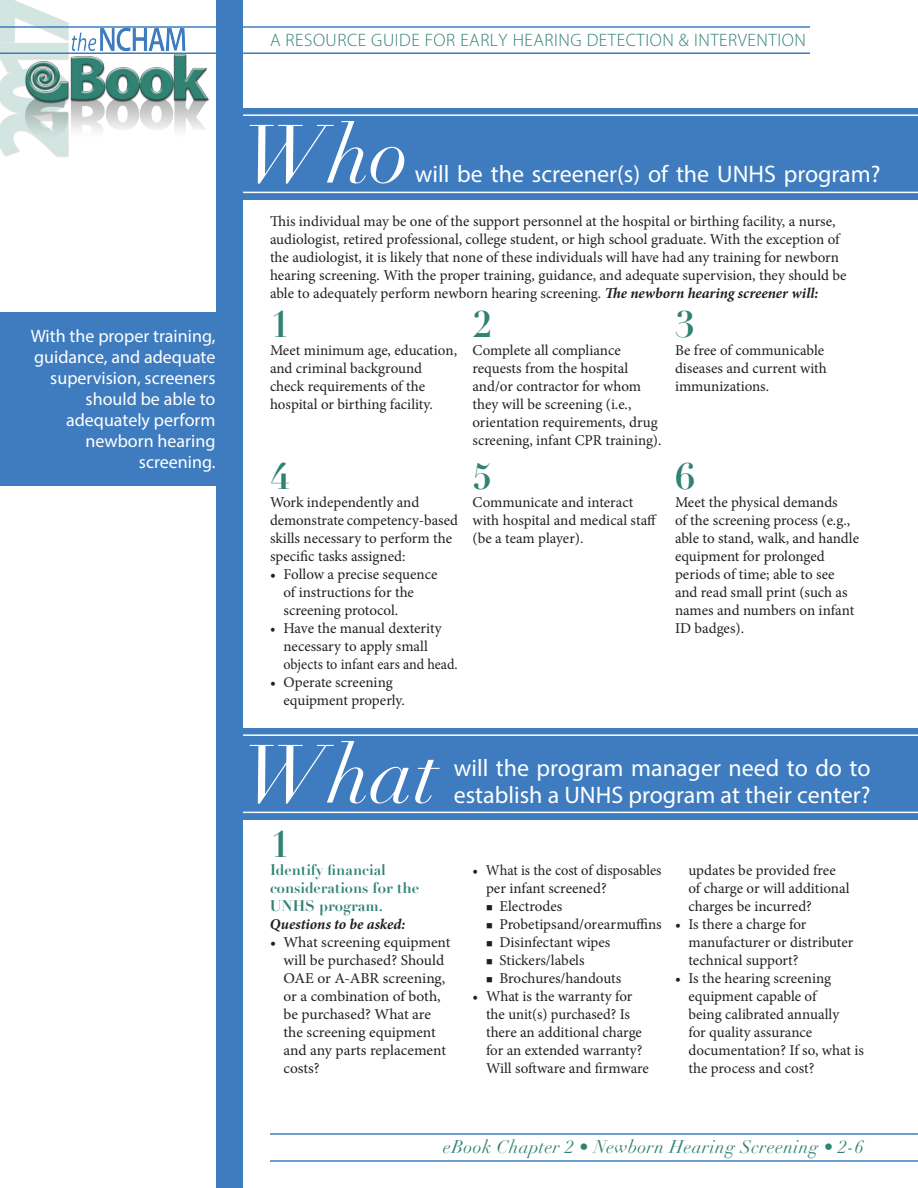
<style>
.page{position:relative;width:918px;height:1188px;background:#fff}
.page>*{position:absolute;margin:0;border:0;box-sizing:border-box;transform-origin:0 0}
.t1{font:italic 81px "Didot";color:#fff}
.t2{font:700 36px "Didot";color:#318273}
.t3{font:24px/27px "Myriad Pro";color:#fff}
.t4{font:18px/21px "Myriad Pro";color:#fff;text-align:right}
.t5{font:300 18px "Myriad Pro";letter-spacing:.03em;color:#318273}
.t6{font:italic 18px "Didot";letter-spacing:.02em;color:#318273}
.t7{font:15px/18px "Minion Pro";color:#231f20}
.t8{font:15px/18px "Minion Pro";color:#231f20;scale:.94 1}
.t9{font:700 15px/18px "Didot";color:#318273}
.t10{font:15px/18px "Minion Pro";color:#231f20;scale:.96 1}
.t11{font:italic 700 15px "Minion Pro";color:#231f20}
.s1{font-weight:700;font-style:italic}
</style>
<div class="page">
<img style="left:0;top:0;width:210px;height:157px">
<hr style="left:0;top:26px;width:810px;height:2px;background:#3e7cbf">
<hr style="left:0;top:52px;width:810px;height:2px;background:#3e7cbf">
<hr style="left:270px;top:1133px;width:648px;height:2px;background:#3e7cbf">
<hr style="left:270px;top:1160px;width:648px;height:2px;background:#3e7cbf">
<div style="left:216px;top:1px;width:27px;height:1187px;background:#3e7cbf"></div>
<div style="left:0;top:312px;width:220px;height:174px;background:#3e7cbf"></div>
<div style="left:238px;top:108px;width:680px;height:92px;background:#3e7cbf"></div>
<hr style="left:243px;top:114px;width:675px;height:2px;background:#fff">
<hr style="left:243px;top:192px;width:675px;height:1px;background:#fff">
<div style="left:238px;top:728px;width:680px;height:92px;background:#3e7cbf"></div>
<hr style="left:243px;top:734px;width:675px;height:2px;background:#fff">
<hr style="left:243px;top:812px;width:675px;height:1px;background:#fff">
<p class="t4" style="left:31px;top:325px;width:186px">With the proper training, guidance, and adequate supervision, screeners should be able to adequately perform newborn hearing screening.</p>
<p class="t5" style="left:270px;top:30px;width:537px">A RESOURCE GUIDE FOR EARLY HEARING DETECTION &amp; INTERVENTION</p>
<h1 class="t1" style="left:243px;top:105px;width:168px">Who</h1>
<h3 class="t3" style="left:415px;top:160px;width:467px">will be the screener(s) of the UNHS program?</h3>
<p class="t7" style="left:270px;top:212px;width:578px">This individual may be one of the support personnel at the hospital or birthing facility, a nurse, audiologist, retired professional, college student, or high school graduate. With the exception of the audiologist, it is likely that none of these individuals will have had any training for newborn hearing screening. With the proper training, guidance, and adequate supervision, they should be able to adequately perform newborn hearing screening. <span class="s1">The newborn hearing screener will:</span></p>
<h2 class="t2" style="left:270px;top:302px;width:22px">1</h2>
<p class="t7" style="left:270px;top:341px;width:189px">Meet minimum age, education, and criminal background check requirements of the hospital or birthing facility.</p>
<h2 class="t2" style="left:472px;top:302px;width:22px">2</h2>
<p class="t7" style="left:472px;top:341px;width:191px">Complete all compliance requests from the hospital and/or contractor for whom they will be screening (i.e., orientation requirements, drug screening, infant CPR training).</p>
<h2 class="t2" style="left:675px;top:302px;width:22px">3</h2>
<p class="t7" style="left:675px;top:341px;width:153px">Be free of communicable diseases and current with immunizations.</p>
<h2 class="t2" style="left:270px;top:453px;width:22px">4</h2>
<p class="t7" style="left:270px;top:493px;width:190px">Work independently and demonstrate competency-based skills necessary to perform the specific tasks assigned:</p>
<p class="t7" style="left:284px;top:565px;width:155px;text-indent:-14px">• Follow a precise sequence of instructions for the screening protocol.</p>
<p class="t8" style="left:284px;top:619px;width:187px;text-indent:-14px">• Have the manual dexterity necessary to apply small objects to infant ears and head.</p>
<p class="t7" style="left:284px;top:673px;width:123px;text-indent:-14px">• Operate screening equipment properly.</p>
<h2 class="t2" style="left:472px;top:453px;width:22px">5</h2>
<p class="t7" style="left:472px;top:493px;width:186px">Communicate and interact with hospital and medical staff (be a team player).</p>
<h2 class="t2" style="left:675px;top:453px;width:22px">6</h2>
<p class="t7" style="left:675px;top:493px;width:186px">Meet the physical demands<br>of the screening process (e.g., able to stand, walk, and handle equipment for prolonged periods of time; able to see and read small print (such as names and numbers on infant<br>ID badges).</p>
<h1 class="t1" style="left:243px;top:725px;width:196px">What</h1>
<h3 class="t3" style="left:454px;top:755px;width:418px">will the program manager need to do to establish a UNHS program at their center?</h3>
<h2 class="t2" style="left:270px;top:822px;width:22px">1</h2>
<p class="t9" style="left:270px;top:861px;width:151px">Identify financial considerations for the<br>UNHS program.</p>
<p class="t11" style="left:270px;top:913px;width:137px">Questions to be asked:</p>
<p class="t7" style="left:284px;top:933px;width:168px;text-indent:-14px">• What screening equipment will be purchased? Should<br>OAE or A-ABR screening, or a combination of both, be purchased? What are the screening equipment and any parts replacement costs?</p>
<p class="t10" style="left:486px;top:861px;width:184px;text-indent:-14px">• What is the cost of disposables per infant screened?</p>
<p class="t7" style="left:486px;top:897px;width:78px">■ Electrodes</p>
<p class="t7" style="left:486px;top:915px;width:177px">■ Probe tips and/or ear muffins</p>
<p class="t7" style="left:486px;top:933px;width:126px">■ Disinfectant wipes</p>
<p class="t7" style="left:486px;top:951px;width:100px">■ Stickers/labels</p>
<p class="t7" style="left:486px;top:969px;width:137px">■ Brochures/handouts</p>
<p class="t7" style="left:486px;top:987px;width:164px;text-indent:-14px">• What is the warranty for the unit(s) purchased? Is there an additional charge for an extended warranty?<br>Will software and firmware</p>
<p class="t7" style="left:689px;top:861px;width:163px">updates be provided free of charge or will additional charges be incurred?</p>
<p class="t7" style="left:689px;top:915px;width:166px;text-indent:-14px">• Is there a charge for manufacturer or distributer technical support?</p>
<p class="t7" style="left:689px;top:969px;width:177px;text-indent:-14px">• Is the hearing screening equipment capable of<br>being calibrated annually<br>for quality assurance documentation? If so, what is the process and cost?</p>
<p class="t6" style="left:443px;top:1136px;width:422px">eBook Chapter 2 • Newborn Hearing Screening • 2-6</p>
</div>
